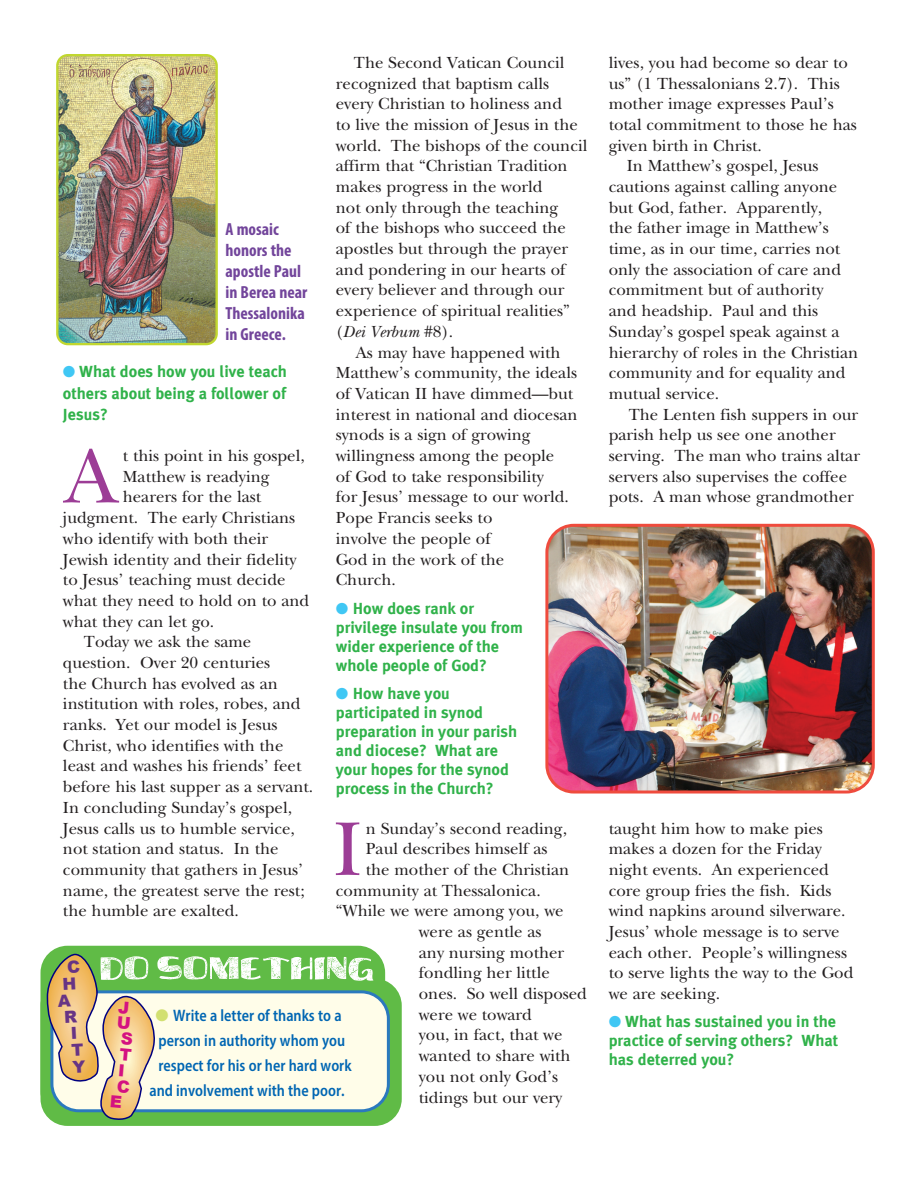
<style>
.page{position:relative;width:918px;height:1188px;background:#fff}
.page>*{position:absolute;margin:0;border:0;box-sizing:border-box;transform-origin:0 0}
.t1{font:79.5px "New Baskerville Std";color:#9c3d96}
.Italic{font:700 condensed 17.55px/21px "Myriad Pro";color:#72459b}
.SBS_Text{font:16.8px/20.7px "New Baskerville Std";color:#231f20}
.SBS_Text-2{font:600 semi-condensed 16.65px/25px "Myriad Pro";color:#0166b3;text-align:center;scale:.92 1}
.SBS_Text-3{font:700 16.2px/19px "Meta Plus";color:#30b24a;text-align:justify}
.s1{font-style:italic}
.s2{color:#40c7f4}
.s3{color:#d2e071}
</style>
<div class="page">
<img style="left:59px;top:57px;width:156px;height:285px">
<div style="left:56px;top:54px;width:162px;height:291px;border:2px solid #c1d72f;border-radius:11px"></div>
<img style="left:549px;top:528px;width:322px;height:262px">
<div style="left:545px;top:524px;width:330px;height:270px;border:3px solid #ef4b3d;border-radius:27px"></div>
<div style="left:40px;top:979px;width:362px;height:147px;background:#60bb46;border-radius:27px"></div>
<div style="left:40px;top:946px;width:345px;height:172px;background:#60bb46;border-radius:27px"></div>
<div style="left:52px;top:992px;width:336px;height:119px;background:#fffde9;border-radius:27px"></div>
<svg style="left:46px;top:953px;width:327px;height:168px"></svg>
<p class="SBS_Text" style="left:336px;top:52px;width:253px;text-indent:18px">The Second Vatican Council recognized that baptism calls every Christian to holiness and<br>to live the mission of Jesus in the world. The bishops of the council affirm that “Christian Tradition makes progress in the world<br>not only through the teaching<br>of the bishops who succeed the apostles but through the prayer and pondering in our hearts of every believer and through our experience of spiritual realities” (<span class="s1">Dei Verbum</span> #8).</p>
<p class="SBS_Text" style="left:336px;top:342px;width:243px;text-indent:20px">As may have happened with<br>Matthew’s community, the ideals of Vatican II have dimmed—but interest in national and diocesan synods is a sign of growing willingness among the people<br>of God to take responsibility<br>for Jesus’ message to our world.<br>Pope Francis seeks to<br>involve the people of<br>God in the work of the<br>Church.</p>
<p class="SBS_Text-3" style="left:336px;top:598px;width:189px;text-align:left"><span class="s2">●</span> How does rank or privilege insulate you from wider experience of the whole people of God?</p>
<p class="SBS_Text-3" style="left:336px;top:684px;width:183px;text-align:left"><span class="s2">●</span> How have you participated in synod preparation in your parish and diocese? What are your hopes for the synod process in the Church?</p>
<p class="t1" style="left:333px;top:803px;width:30px">I</p>
<p class="SBS_Text" style="left:366px;top:818px;width:203px">n Sunday’s second reading,</p>
<p class="Italic" style="left:226px;top:218px;width:83px">A mosaic honors the apostle Paul in Berea near<br>Thessalonika in Greece.</p>
<p class="SBS_Text-3" style="left:63px;top:361px;width:226px;line-height:21.1px"><span class="s2">●</span> What does how you live teach others about being a follower of Jesus?</p>
<p class="t1" style="left:65px;top:430px;width:54px">A</p>
<p class="SBS_Text" style="left:123px;top:445px;width:183px">t this point in his gospel,</p>
<p class="SBS_Text" style="left:123px;top:466px;width:148px">Matthew is readying</p>
<p class="SBS_Text" style="left:123px;top:487px;width:140px">hearers for the last</p>
<p class="SBS_Text" style="left:63px;top:507px;width:234px">judgment. The early Christians</p>
<p class="SBS_Text" style="left:63px;top:528px;width:207px">who identify with both their</p>
<p class="SBS_Text" style="left:63px;top:549px;width:235px">Jewish identity and their fidelity</p>
<p class="SBS_Text" style="left:63px;top:570px;width:224px">to Jesus’ teaching must decide</p>
<p class="SBS_Text" style="left:63px;top:590px;width:248px">what they need to hold on to and</p>
<p class="SBS_Text" style="left:63px;top:611px;width:153px">what they can let go.</p>
<p class="SBS_Text" style="left:63px;top:632px;width:252px;text-indent:21px">Today we ask the same question. Over 20 centuries<br>the Church has evolved as an institution with roles, robes, and ranks. Yet our model is Jesus<br>Christ, who identifies with the least and washes his friends’ feet before his last supper as a servant.<br>In concluding Sunday’s gospel,<br>Jesus calls us to humble service, not station and status. In the community that gathers in Jesus’ name, the greatest serve the rest; the humble are exalted.</p>
<p class="SBS_Text" style="left:366px;top:839px;width:183px">Paul describes himself as</p>
<p class="SBS_Text" style="left:366px;top:859px;width:205px">the mother of the Christian</p>
<p class="SBS_Text" style="left:336px;top:880px;width:206px">community at Thessalonica.</p>
<p class="SBS_Text" style="left:336px;top:901px;width:229px">“While we were among you, we</p>
<p class="SBS_Text" style="left:419px;top:921px;width:124px">were as gentle as</p>
<p class="SBS_Text" style="left:419px;top:942px;width:147px">any nursing mother</p>
<p class="SBS_Text" style="left:419px;top:963px;width:132px">fondling her little</p>
<p class="SBS_Text" style="left:419px;top:983px;width:170px">ones. So well disposed</p>
<p class="SBS_Text" style="left:419px;top:1004px;width:115px">were we toward</p>
<p class="SBS_Text" style="left:419px;top:1025px;width:145px">you, in fact, that we</p>
<p class="SBS_Text" style="left:419px;top:1046px;width:153px">wanted to share with</p>
<p class="SBS_Text" style="left:419px;top:1066px;width:141px">you not only God’s</p>
<p class="SBS_Text" style="left:419px;top:1087px;width:145px">tidings but our very</p>
<p class="SBS_Text-2" style="left:149px;top:1002px;width:221px"><span class="s3">●</span> Write a letter of thanks to a person in authority whom you respect for his or her hard work and involvement with the poor.</p>
<p class="SBS_Text" style="left:609px;top:52px;width:250px">lives, you had become so dear to us” (1 Thessalonians 2.7). This mother image expresses Paul’s total commitment to those he has given birth in Christ.</p>
<p class="SBS_Text" style="left:609px;top:156px;width:251px;text-indent:18px">In Matthew’s gospel, Jesus cautions against calling anyone but God, father. Apparently,<br>the father image in Matthew’s time, as in our time, carries not only the association of care and commitment but of authority<br>and headship. Paul and this<br>Sunday’s gospel speak against a hierarchy of roles in the Christian community and for equality and mutual service.</p>
<p class="SBS_Text" style="left:609px;top:404px;width:253px;text-indent:20px">The Lenten fish suppers in our parish help us see one another serving. The man who trains altar servers also supervises the coffee pots. A man whose grandmother</p>
<p class="SBS_Text" style="left:609px;top:818px;width:246px">taught him how to make pies makes a dozen for the Friday night events. An experienced core group fries the fish. Kids wind napkins around silverware.<br>Jesus’ whole message is to serve each other. People’s willingness to serve lights the way to the God we are seeking.</p>
<p class="SBS_Text-3" style="left:609px;top:1012px;width:231px"><span class="s2">●</span> What has sustained you in the practice of serving others? What has deterred you?</p>
</div>
